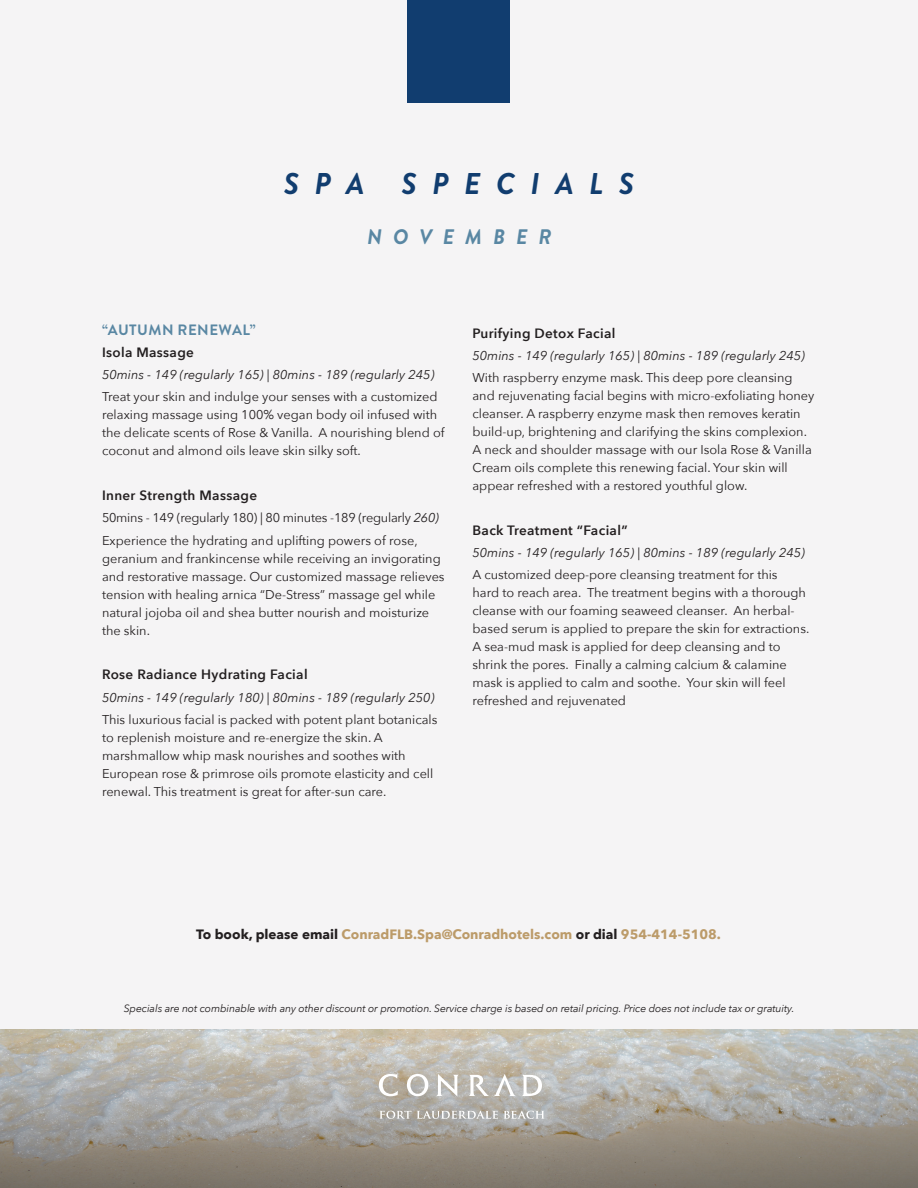
<style>
.page{position:relative;width:918px;height:1188px;background:#f5f4f5}
.page>*{position:absolute;margin:0;border:0;box-sizing:border-box;transform-origin:0 0}
.t1{font:italic 700 30px "Brandon Grotesque";letter-spacing:.52em;color:#113d6f}
.t2{font:italic 700 21px "Brandon Grotesque";letter-spacing:.52em;color:#5987a3}
.t3{font:700 15px "Brandon Grotesque";letter-spacing:.03em;color:#5987a3}
.t4{font:600 13.5px "Avenir Next";letter-spacing:.025em;color:#231f20}
.t5{font:700 13.5px "Avenir Next";color:#bc9b69}
.t6{font:12.75px/18px "Avenir Next";color:#231f20}
.t7{font:italic 12.75px "Avenir Next";color:#231f20}
.t8{font:12.75px "Avenir Next";letter-spacing:-.02em;color:#231f20}
.t9{font:italic 10.5px "Avenir Next";letter-spacing:-.01em;color:#231f20}
.s1{font-style:italic}
.s2{color:#231f20}
</style>
<div class="page">
<svg style="left:0;top:1029px;width:918px;height:159px"></svg>
<svg style="left:379px;top:1074px;width:19px;height:22px"></svg>
<svg style="left:407px;top:1074px;width:21px;height:22px"></svg>
<svg style="left:436px;top:1074px;width:23px;height:22px"></svg>
<svg style="left:469px;top:1074px;width:47px;height:22px"></svg>
<svg style="left:522px;top:1075px;width:23px;height:21px"></svg>
<svg style="left:379px;top:1111px;width:32px;height:8px"></svg>
<svg style="left:417px;top:1111px;width:128px;height:8px"></svg>
<div style="left:408px;top:0;width:102px;height:102px;background:#113d6f"></div>
<h1 class="t1" style="left:284px;top:162px;width:352px">SPA SPECIALS</h1>
<p class="t2" style="left:367px;top:222px;width:186px">NOVEMBER</p>
<p class="t3" style="left:102px;top:319px;width:155px">“AUTUMN RENEWAL”</p>
<p class="t4" style="left:102px;top:341px;width:94px">Isola Massage</p>
<p class="t7" style="left:102px;top:364px;width:334px">50mins - 149 (regularly 165) | 80mins - 189 (regularly 245)</p>
<p class="t6" style="left:102px;top:387px;width:344px">Treat your skin and indulge your senses with a customized relaxing massage using 100% vegan body oil infused with the delicate scents of Rose &amp; Vanilla. A nourishing blend of coconut and almond oils leave skin silky soft.</p>
<p class="t4" style="left:102px;top:484px;width:157px">Inner Strength Massage</p>
<p class="t8" style="left:102px;top:507px;width:339px">50mins - 149 (regularly 180) | 80 minutes -189 (regularly <span class="s1">260)</span></p>
<p class="t6" style="left:102px;top:531px;width:344px">Experience the hydrating and uplifting powers of rose, geranium and frankincense while receiving an invigorating and restorative massage. Our customized massage relieves tension with healing arnica “De-Stress” massage gel while natural jojoba oil and shea butter nourish and moisturize the skin.</p>
<p class="t4" style="left:102px;top:663px;width:207px">Rose Radiance Hydrating Facial</p>
<p class="t7" style="left:102px;top:686px;width:334px">50mins - 149 (regularly 180) | 80mins - 189 (regularly 250)</p>
<p class="t6" style="left:102px;top:710px;width:337px">This luxurious facial is packed with potent plant botanicals to replenish moisture and re-energize the skin. A marshmallow whip mask nourishes and soothes with European rose &amp; primrose oils promote elasticity and cell renewal. This treatment is great for after-sun care.</p>
<p class="t4" style="left:472px;top:321px;width:144px">Purifying Detox Facial</p>
<p class="t7" style="left:472px;top:345px;width:334px">50mins - 149 (regularly 165) | 80mins - 189 (regularly 245)</p>
<p class="t6" style="left:472px;top:368px;width:343px">With raspberry enzyme mask. This deep pore cleansing and rejuvenating facial begins with micro-exfoliating honey cleanser. A raspberry enzyme mask then removes keratin build-up, brightening and clarifying the skins complexion.<br>A neck and shoulder massage with our Isola Rose &amp; Vanilla Cream oils complete this renewing facial. Your skin will appear refreshed with a restored youthful glow.</p>
<p class="t4" style="left:472px;top:518px;width:157px">Back Treatment “Facial”</p>
<p class="t7" style="left:472px;top:542px;width:334px">50mins - 149 (regularly 165) | 80mins - 189 (regularly 245)</p>
<p class="t6" style="left:472px;top:565px;width:338px">A customized deep-pore cleansing treatment for this<br>hard to reach area. The treatment begins with a thorough cleanse with our foaming seaweed cleanser. An herbal&shy;based serum is applied to prepare the skin for extractions.<br>A sea-mud mask is applied for deep cleansing and to shrink the pores. Finally a calming calcium &amp; calamine mask is applied to calm and soothe. Your skin will feel refreshed and rejuvenated</p>
<p class="t5" style="left:196px;top:923px;width:526px"><span class="s2">To book, please email</span> ConradFLB.Spa@Conradhotels.com <span class="s2">or dial</span> 954-414-5108.</p>
<p class="t9" style="left:124px;top:999px;width:672px">Specials are not combinable with any other discount or promotion. Service charge is based on retail pricing. Price does not include tax or gratuity.</p>
</div>
